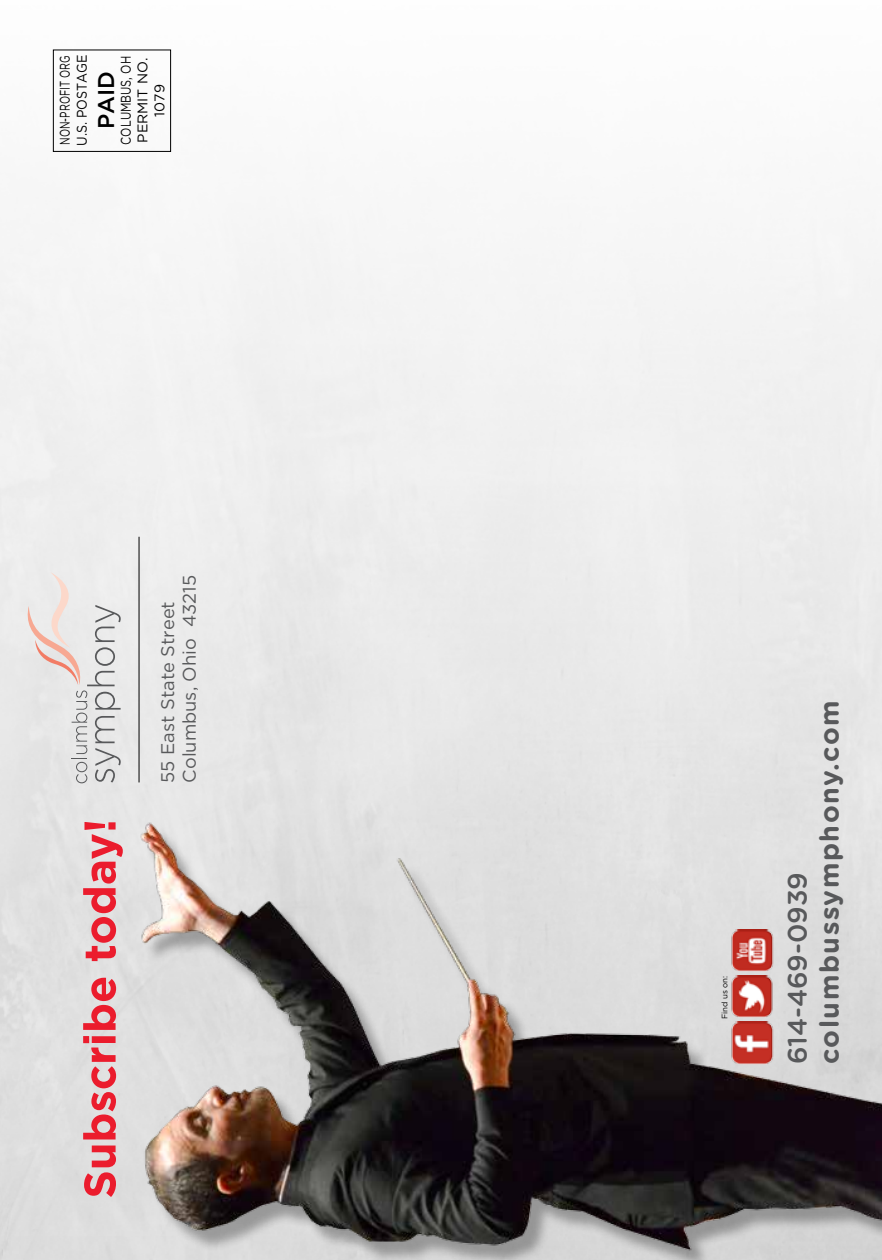
<style>
.page{position:relative;width:882px;height:1260px;background:#fff}
.page>*{position:absolute;margin:0;border:0;box-sizing:border-box;transform-origin:0 0}
.t1{font:700 26.78px "Gotham Rounded";letter-spacing:.06em;color:#58595b}
.t2{font:500 26.78px "Gotham Rounded";letter-spacing:-.005em;color:#58595b}
.t3{font:500 22.75px "Gotham";color:#000}
.t4{font:18.2px/21.9px "Gotham";color:#58595b}
.t5{font:14px/16.8px "Gotham";color:#000;scale:.68 1}
.t6{font:14px/16.8px "Gotham";color:#000;text-align:center;scale:.78 1}
.t7{font:7.88px "Gotham";color:#000}
</style>
<div class="page">
<img style="left:110px;top:810px;width:772px;height:450px">
<div style="left:53px;top:50px;width:118px;height:102px;border:1px solid #000"></div>
<svg style="left:83px;top:822px;width:40px;height:375px"></svg>
<hr style="left:139px;top:537px;width:1px;height:245px;background:#000">
<svg style="left:25px;top:572px;width:96px;height:211px"></svg>
<img style="left:730px;top:1022px;width:43px;height:42px">
<img style="left:730px;top:975px;width:43px;height:43px">
<img style="left:730px;top:929px;width:43px;height:43px">
<p class="t5" style="left:56px;top:146px;width:136px;rotate:-90deg">NON-PROFIT ORG<br>U.S. POSTAGE</p>
<p class="t6" style="left:117px;top:145px;width:115px;rotate:-90deg">COLUMBUS, OH<br>PERMIT NO.<br>1079</p>
<p class="t3" style="left:93px;top:129px;width:60px;rotate:-90deg">PAID</p>
<p class="t4" style="left:156px;top:783px;width:209px;rotate:-90deg">55 East State Street<br>Columbus, Ohio 43215</p>
<p class="t7" style="left:720px;top:1019px;width:45px;rotate:-90deg">Find us on:</p>
<h1 class="t2" style="left:778px;top:1064px;width:193px;rotate:-90deg">614-469-0939</h1>
<h1 class="t1" style="left:810px;top:1064px;width:365px;rotate:-90deg">columbussymphony.com</h1>
</div>
